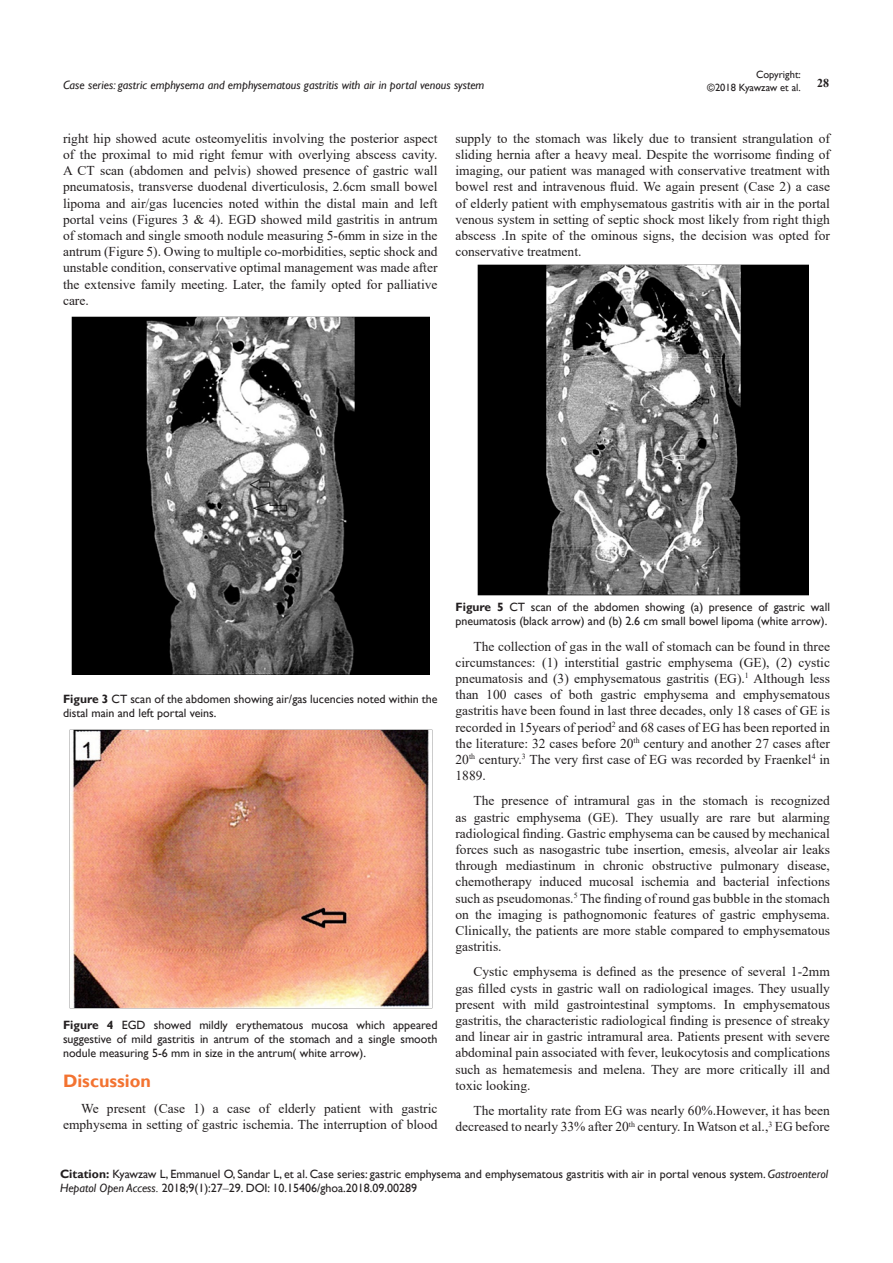
<style>
.page{position:relative;width:893px;height:1263px;background:#fff}
.page>*{position:absolute;margin:0;border:0;box-sizing:border-box;transform-origin:0 0}
.List_Paragraph{font:700 18px "Gill Sans";color:#f37331}
.t1{font:13.5px/16.2px "Times New Roman";color:#231f20;text-align:justify}
.Citation{font:12px/14.4px "Gill Sans";color:#231f20}
.t2{font:italic 12px "Gill Sans";color:#231f20}
.t3{font:700 12px "Times New Roman";color:#231f20}
.t4{font:10.5px/12.6px "Gill Sans";color:#231f20;text-align:right}
.s1{font-weight:700}
.s2{font-style:italic}
.s3{font-family:"Times New Roman"}
</style>
<div class="page">
<img style="left:72px;top:316px;width:358px;height:359px">
<img style="left:69px;top:730px;width:361px;height:278px">
<img style="left:477px;top:264px;width:332px;height:332px">
<p class="t4" style="left:707px;top:69px;width:95px">Copyright:<br>©2018 Kyawzaw et al.</p>
<p class="t2" style="left:63px;top:78px;width:423px">Case series: gastric emphysema and emphysematous gastritis with air in portal venous system</p>
<p class="t3" style="left:817px;top:75px;width:13px">28</p>
<p class="t1" style="left:63px;top:130px;width:376px">right hip showed acute osteomyelitis involving the posterior aspect of the proximal to mid right femur with overlying abscess cavity.<br>A CT scan (abdomen and pelvis) showed presence of gastric wall pneumatosis, transverse duodenal diverticulosis, 2.6cm small bowel lipoma and air/gas lucencies noted within the distal main and left portal veins (Figures 3 &amp; 4). EGD showed mild gastritis in antrum of stomach and single smooth nodule measuring 5-6mm in size in the antrum (Figure 5). Owing to multiple co-morbidities, septic shock and unstable condition, conservative optimal management was made after the extensive family meeting. Later, the family opted for palliative care.</p>
<p class="t1" style="left:455px;top:130px;width:376px">supply to the stomach was likely due to transient strangulation of sliding hernia after a heavy meal. Despite the worrisome finding of imaging, our patient was managed with conservative treatment with bowel rest and intravenous fluid. We again present (Case 2) a case of elderly patient with emphysematous gastritis with air in the portal venous system in setting of septic shock most likely from right thigh abscess .In spite of the ominous signs, the decision was opted for conservative treatment.</p>
<p class="Citation" style="left:63px;top:692px;width:376px"><span class="s1">Figure 3</span> CT scan of the abdomen showing air/gas lucencies noted within the distal main and left portal veins.</p>
<p class="Citation" style="left:63px;top:1017px;width:376px;text-align:justify"><span class="s1">Figure 4</span> EGD showed mildly erythematous mucosa which appeared suggestive of mild gastritis in antrum of the stomach and a single smooth nodule measuring 5-6 mm in size in the antrum( white arrow).</p>
<p class="List_Paragraph" style="left:63px;top:1070px;width:89px">Discussion</p>
<p class="t1" style="left:63px;top:1099px;width:376px;text-align:right">We present (Case 1) a case of elderly patient with gastric emphysema in setting of gastric ischemia. The interruption of blood</p>
<p class="Citation" style="left:455px;top:600px;width:376px"><span class="s1">Figure 5</span> CT scan of the abdomen showing (a) presence of gastric wall pneumatosis (black arrow) and (b) 2.6 cm small bowel lipoma (white arrow).</p>
<p class="t1" style="left:455px;top:637px;width:376px;text-indent:18px">The collection of gas in the wall of stomach can be found in three circumstances: (1) interstitial gastric emphysema (GE), (2) cystic pneumatosis and (3) emphysematous gastritis (EG).<sup>1</sup> Although less than 100 cases of both gastric emphysema and emphysematous gastritis have been found in last three decades, only 18 cases of GE is recorded in 15years of period<sup>2</sup> and 68 cases of EG has been reported in the literature: 32 cases before 20<sup>th</sup> century and another 27 cases after 20<sup>th</sup> century.<sup>3</sup> The very first case of EG was recorded by Fraenkel<sup>4</sup> in 1889.</p>
<p class="t1" style="left:455px;top:792px;width:376px;text-indent:18px">The presence of intramural gas in the stomach is recognized as gastric emphysema (GE). They usually are rare but alarming radiological finding. Gastric emphysema can be caused by mechanical forces such as nasogastric tube insertion, emesis, alveolar air leaks through mediastinum in chronic obstructive pulmonary disease, chemotherapy induced mucosal ischemia and bacterial infections such as pseudomonas.<sup>5</sup> The finding of round gas bubble in the stomach on the imaging is pathognomonic features of gastric emphysema.<br>Clinically, the patients are more stable compared to emphysematous gastritis.</p>
<p class="t1" style="left:455px;top:963px;width:376px;text-indent:18px">Cystic emphysema is defined as the presence of several 1-2mm gas filled cysts in gastric wall on radiological images. They usually present with mild gastrointestinal symptoms. In emphysematous gastritis, the characteristic radiological finding is presence of streaky and linear air in gastric intramural area. Patients present with severe abdominal pain associated with fever, leukocytosis and complications such as hematemesis and melena. They are more critically ill and toxic looking.</p>
<p class="t1" style="left:455px;top:1102px;width:376px;text-align:right">The mortality rate from EG was nearly 60%.However, it has been decreased to nearly 33% after 20<sup>th</sup> century. In Watson et al.,<sup>3</sup> EG before</p>
<p class="Citation" style="left:60px;top:1167px;width:769px"><span class="s1">Citation:</span> Kyawzaw L, Emmanuel O, Sandar L, et al. Case series: gastric emphysema and emphysematous gastritis with air in portal venous system. <span class="s2">Gastroenterol<br>Hepatol Open Access.</span> 2018;9(1):27<span class="s3">‒</span>29. DOI: 10.15406/ghoa.2018.09.00289</p>
</div>
